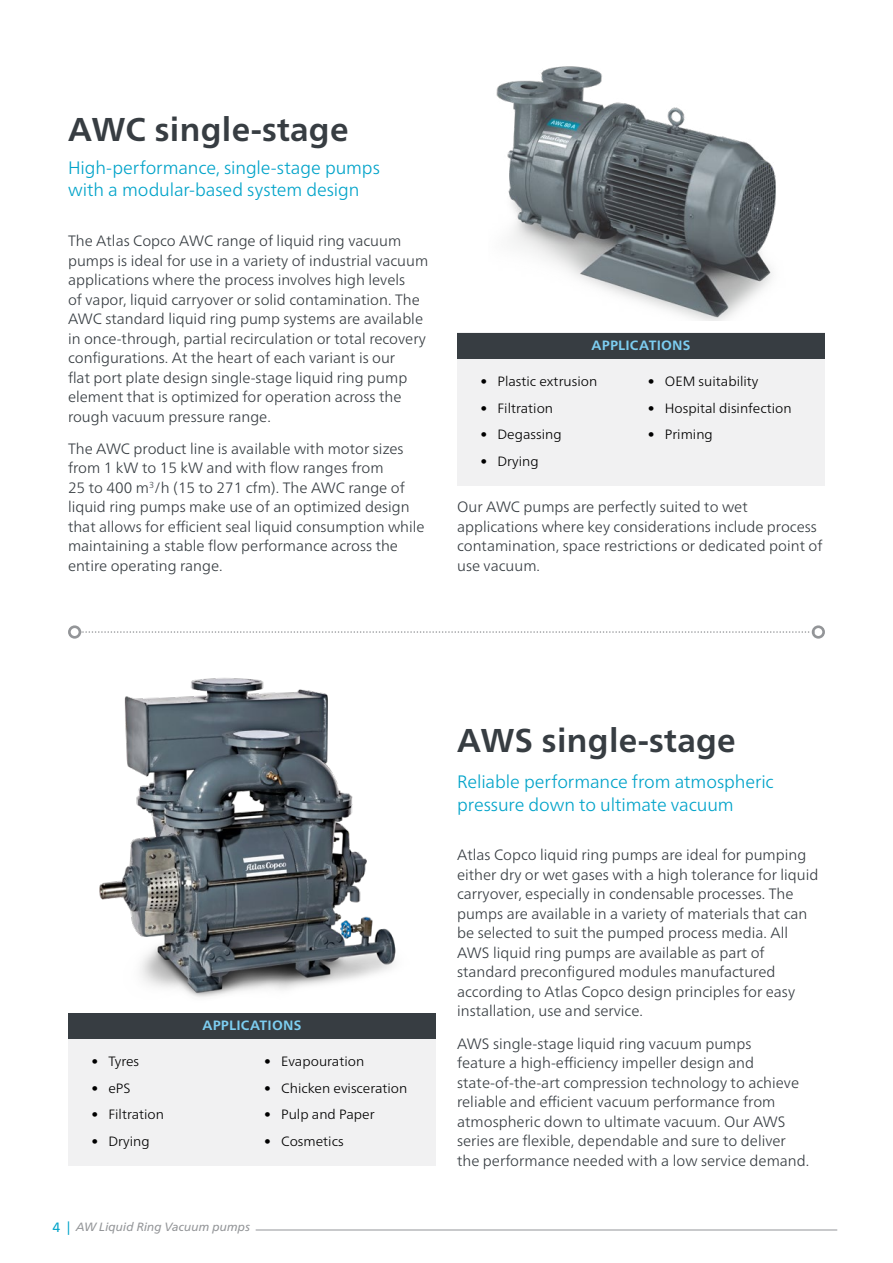
<style>
.page{position:relative;width:893px;height:1263px;background:#fff}
.page>*{position:absolute;margin:0;border:0;box-sizing:border-box;transform-origin:0 0}
.t1{font:700 33px "Neue Frutiger World";letter-spacing:.01em;color:#373d42}
.t2{font:300 18px/22.5px "Neue Frutiger World";letter-spacing:-.005em;color:#00a3c9}
.t3{font:300 15px/19.5px "Neue Frutiger World";color:#373d42}
.t4{font:300 13.5px "Neue Frutiger World";color:#000}
.t5{font:700 13.5px "Neue Frutiger World";letter-spacing:.015em;color:#7dcef1}
.t6{font:italic 12px "Neue Frutiger World";color:#939598}
.s1{font-style:normal;font-size:13.5px;color:#00a3c9}
</style>
<div class="page">
<div style="left:457px;top:333px;width:368px;height:153px;background:#f1f1f2"></div>
<div style="left:457px;top:333px;width:368px;height:26px;background:#373d42"></div>
<svg style="left:81px;top:631px;width:731px;height:2px"></svg>
<div style="left:68px;top:625px;width:13px;height:14px;border:3px solid #939598;border-radius:50%"></div>
<div style="left:812px;top:625px;width:13px;height:14px;border:3px solid #939598;border-radius:50%"></div>
<img style="left:496px;top:66px;width:280px;height:254px">
<img style="left:99px;top:678px;width:297px;height:319px">
<div style="left:68px;top:1013px;width:368px;height:153px;background:#f1f1f2"></div>
<div style="left:68px;top:1013px;width:368px;height:26px;background:#373d42"></div>
<hr style="left:256px;top:1230px;width:581px;height:1px;background:#939598">
<h1 class="t1" style="left:68px;top:100px;width:282px">AWC single-stage</h1>
<p class="t2" style="left:68px;top:156px;width:313px">High-performance, single-stage pumps with a modular-based system design</p>
<p class="t3" style="left:68px;top:231px;width:362px">The Atlas Copco AWC range of liquid ring vacuum pumps is ideal for use in a variety of industrial vacuum applications where the process involves high levels<br>of vapor, liquid carryover or solid contamination. The AWC standard liquid ring pump systems are available in once-through, partial recirculation or total recovery configurations. At the heart of each variant is our<br>flat port plate design single-stage liquid ring pump element that is optimized for operation across the rough vacuum pressure range.</p>
<p class="t3" style="left:68px;top:439px;width:358px">The AWC product line is available with motor sizes from 1 kW to 15 kW and with flow ranges from<br>25 to 400 m<sup>3</sup>/h (15 to 271 cfm). The AWC range of liquid ring pumps make use of an optimized design that allows for efficient seal liquid consumption while maintaining a stable flow performance across the entire operating range.</p>
<p class="t5" style="left:591px;top:334px;width:101px">APPLICATIONS</p>
<p class="t4" style="left:480px;top:371px;width:118px">• Plastic extrusion</p>
<p class="t4" style="left:480px;top:398px;width:74px">• Filtration</p>
<p class="t4" style="left:480px;top:424px;width:83px">• Degassing</p>
<p class="t4" style="left:480px;top:451px;width:60px">• Drying</p>
<p class="t4" style="left:648px;top:371px;width:112px">• OEM suitability</p>
<p class="t4" style="left:648px;top:398px;width:145px">• Hospital disinfection</p>
<p class="t4" style="left:648px;top:424px;width:67px">• Priming</p>
<p class="t3" style="left:457px;top:497px;width:367px">Our AWC pumps are perfectly suited to wet applications where key considerations include process contamination, space restrictions or dedicated point of use vacuum.</p>
<p class="t4" style="left:91px;top:1051px;width:49px">• Tyres</p>
<p class="t4" style="left:91px;top:1077px;width:41px">• ePS</p>
<p class="t4" style="left:91px;top:1104px;width:74px">• Filtration</p>
<p class="t4" style="left:91px;top:1130px;width:60px">• Drying</p>
<p class="t5" style="left:202px;top:1014px;width:101px">APPLICATIONS</p>
<p class="t4" style="left:264px;top:1051px;width:102px">• Evapouration</p>
<p class="t4" style="left:264px;top:1077px;width:145px">• Chicken evisceration</p>
<p class="t4" style="left:264px;top:1104px;width:112px">• Pulp and Paper</p>
<p class="t4" style="left:264px;top:1130px;width:81px">• Cosmetics</p>
<p class="t6" style="left:53px;top:1218px;width:199px"><span class="s1">4 |</span> AW Liquid Ring Vacuum pumps</p>
<h1 class="t1" style="left:457px;top:711px;width:280px">AWS single-stage</h1>
<p class="t2" style="left:457px;top:771px;width:318px">Reliable performance from atmospheric pressure down to ultimate vacuum</p>
<p class="t3" style="left:457px;top:845px;width:363px">Atlas Copco liquid ring pumps are ideal for pumping either dry or wet gases with a high tolerance for liquid carryover, especially in condensable processes. The pumps are available in a variety of materials that can be selected to suit the pumped process media. All AWS liquid ring pumps are available as part of standard preconfigured modules manufactured according to Atlas Copco design principles for easy installation, use and service.</p>
<p class="t3" style="left:457px;top:1034px;width:354px">AWS single-stage liquid ring vacuum pumps<br>feature a high-efficiency impeller design and state-of-the-art compression technology to achieve reliable and efficient vacuum performance from atmospheric down to ultimate vacuum. Our AWS series are flexible, dependable and sure to deliver the performance needed with a low service demand.</p>
</div>
